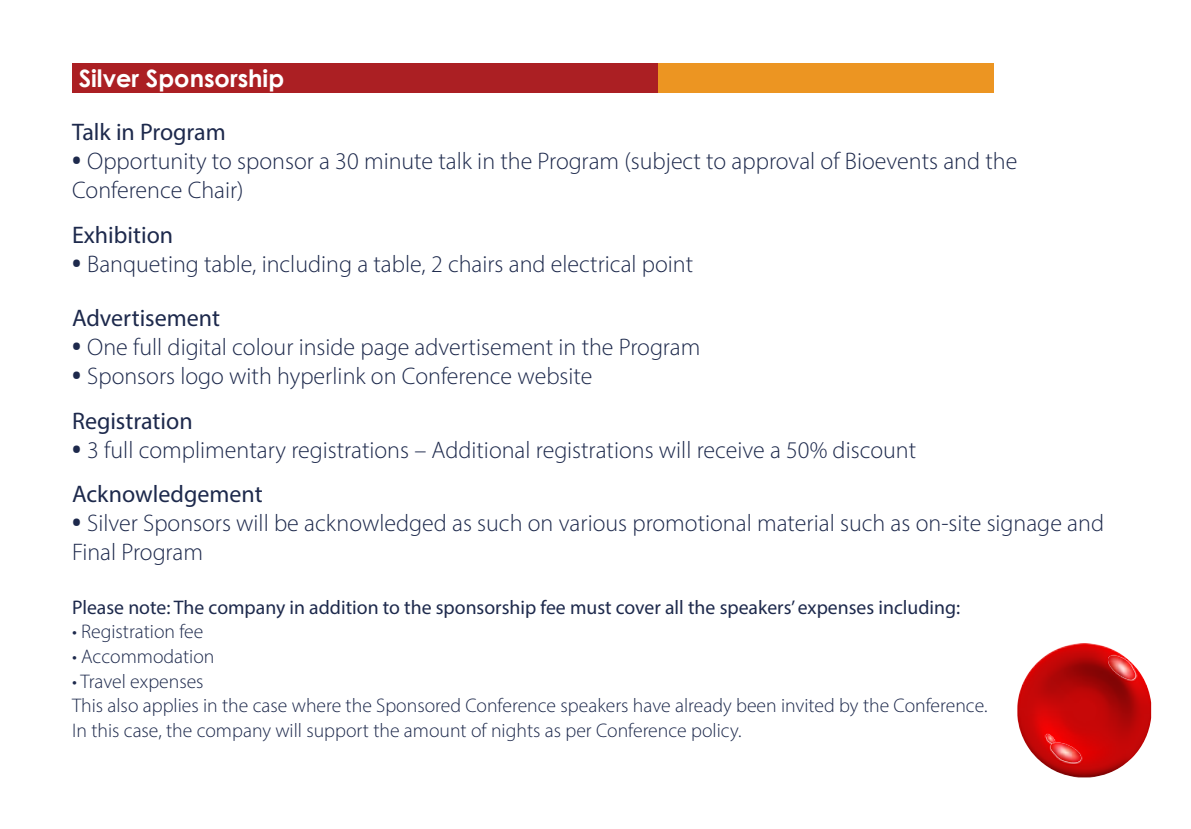
<style>
.page{position:relative;width:1191px;height:829px;background:#fff}
.page>*{position:absolute;margin:0;border:0;box-sizing:border-box;transform-origin:0 0}
.t1{font:300 24px/28.8px "Myriad Pro";color:#1d294c}
.t2{font:24px "Myriad Pro";color:#1d294c}
.t3{font:700 24px "Century Gothic";color:#fff}
.t4{font:300 19.8px/24.6px "Myriad Pro";color:#1d294c}
.t5{font:19.8px "Myriad Pro";color:#1d294c}
.s1{font-family:"Open Sans Hebrew";font-weight:700}
.s2{font-weight:400}
</style>
<div class="page">
<div style="left:658px;top:64px;width:335px;height:29px;background:#ec9522"></div>
<div style="left:72px;top:64px;width:585px;height:29px;background:#ab1f23"></div>
<img style="left:1017px;top:643px;width:134px;height:134px">
<img style="left:1050px;top:742px;width:31px;height:20px">
<img style="left:1107px;top:655px;width:29px;height:25px">
<svg style="left:1045px;top:734px;width:10px;height:9px"></svg>
<p class="t3" style="left:79px;top:60px;width:207px">Silver Sponsorship</p>
<p class="t2" style="left:72px;top:118px;width:155px">Talk in Program</p>
<p class="t1" style="left:72px;top:147px;width:947px"><span class="s1">•</span> Opportunity to sponsor a 30 minute talk in the Program (subject to approval of Bioevents and the<br>Conference Chair(</p>
<p class="t2" style="left:72px;top:220px;width:103px">Exhibition</p>
<p class="t1" style="left:72px;top:249px;width:622px"><span class="s1">•</span> Banqueting table, including a table 2, chairs and electrical point</p>
<p class="t2" style="left:72px;top:304px;width:149px">Advertisement</p>
<p class="t1" style="left:72px;top:333px;width:630px"><span class="s1">•</span> One full digital colour inside page advertisement in the Program</p>
<p class="t1" style="left:72px;top:353px;width:522px;line-height:44.8px"><span class="s1">•</span> Sponsors logo with hyperlink on Conference website<br><span class="s2">Registration</span></p>
<p class="t1" style="left:72px;top:427px;width:845px;line-height:44.8px"><span class="s1">•</span> 3 full complimentary registrations – Additional registrations will receive a 50% discount<br><span class="s2">Acknowledgement</span></p>
<p class="t1" style="left:72px;top:509px;width:1033px"><span class="s1">•</span> Silver Sponsors will be acknowledged as such on various promotional material such as on-site signage and<br>Final Program</p>
<p class="t5" style="left:72px;top:595px;width:889px">Please note: The company in addition to the sponsorship fee must cover all the speakers’expenses including:</p>
<p class="t4" style="left:72px;top:619px;width:133px">• Registration fee</p>
<p class="t4" style="left:72px;top:644px;width:144px">• Accommodation</p>
<p class="t4" style="left:72px;top:668px;width:917px">• Travel expenses<br>This also applies in the case where the Sponsored Conference speakers have already been invited by the Conference.<br>In this case, the company will support the amount of nights as per Conference policy.</p>
</div>
